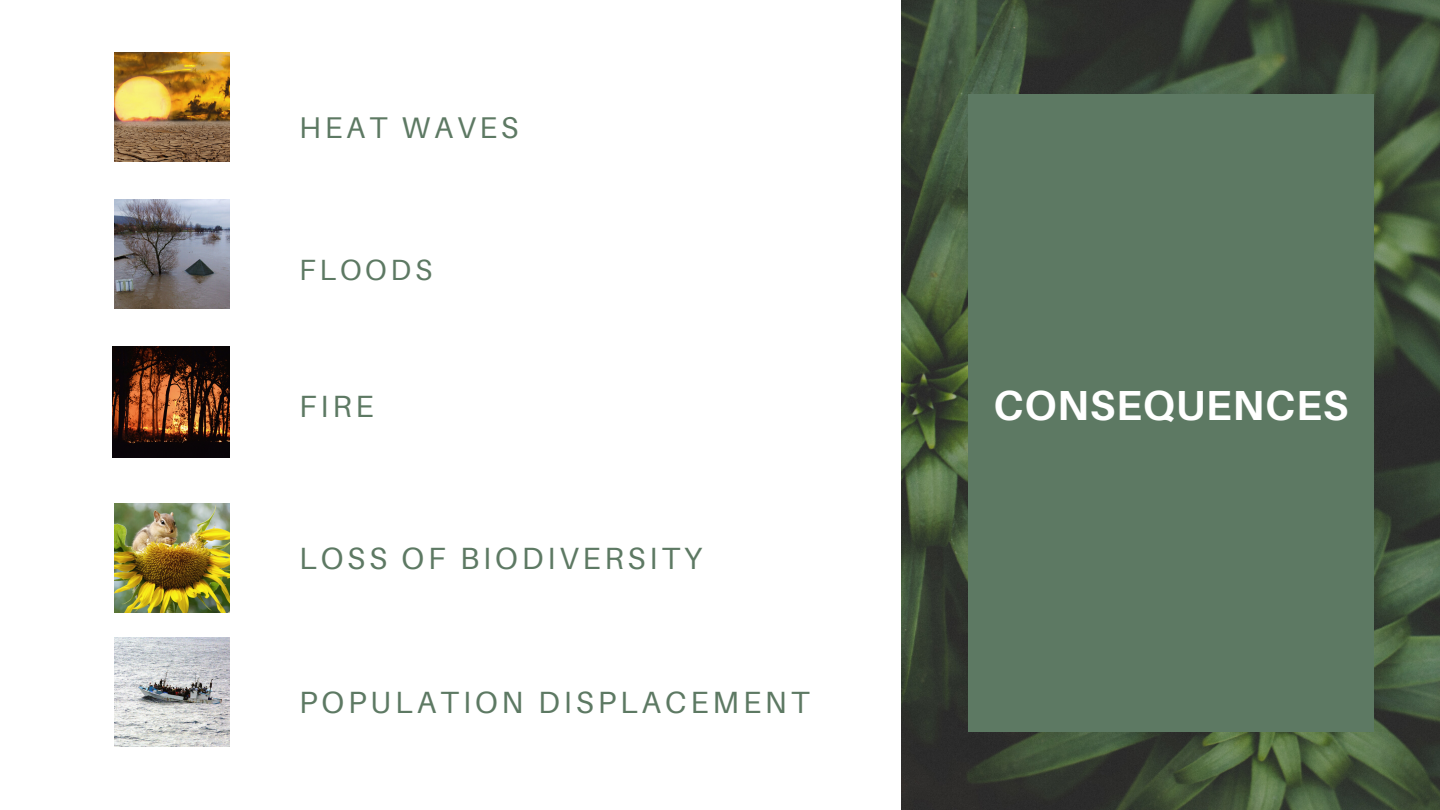
<style>
.page{position:relative;width:1440px;height:810px;background:#fff}
.page>*{position:absolute;margin:0;border:0;box-sizing:border-box;transform-origin:0 0}
.t1{font:700 42px "Aileron";letter-spacing:.02em;color:#fff}
.t2{font:30.7px "Aileron";letter-spacing:.125em;color:#5d7963}
.t3{font:30px "Aileron";letter-spacing:.125em;color:#5d7963}
.t4{font:29.2px "Aileron";letter-spacing:.125em;color:#5d7963}
</style>
<div class="page">
<img style="left:114px;top:52px;width:115px;height:109px">
<img style="left:114px;top:200px;width:115px;height:108px">
<img style="left:114px;top:638px;width:115px;height:109px">
<img style="left:902px;top:0;width:538px;height:810px">
<div style="left:968px;top:95px;width:406px;height:637px;background:#5d7963"></div>
<img style="left:114px;top:503px;width:115px;height:109px">
<img style="left:112px;top:347px;width:117px;height:111px">
<p class="t3" style="left:299px;top:108px;width:221px">HEAT WAVES</p>
<p class="t4" style="left:299px;top:252px;width:134px">FLOODS</p>
<p class="t2" style="left:299px;top:387px;width:76px">FIRE</p>
<h1 class="t1" style="left:993px;top:380px;width:356px">CONSEQUENCES</h1>
<p class="t2" style="left:299px;top:539px;width:404px">LOSS OF BIODIVERSITY</p>
<p class="t2" style="left:299px;top:683px;width:512px">POPULATION DISPLACEMENT</p>
</div>
